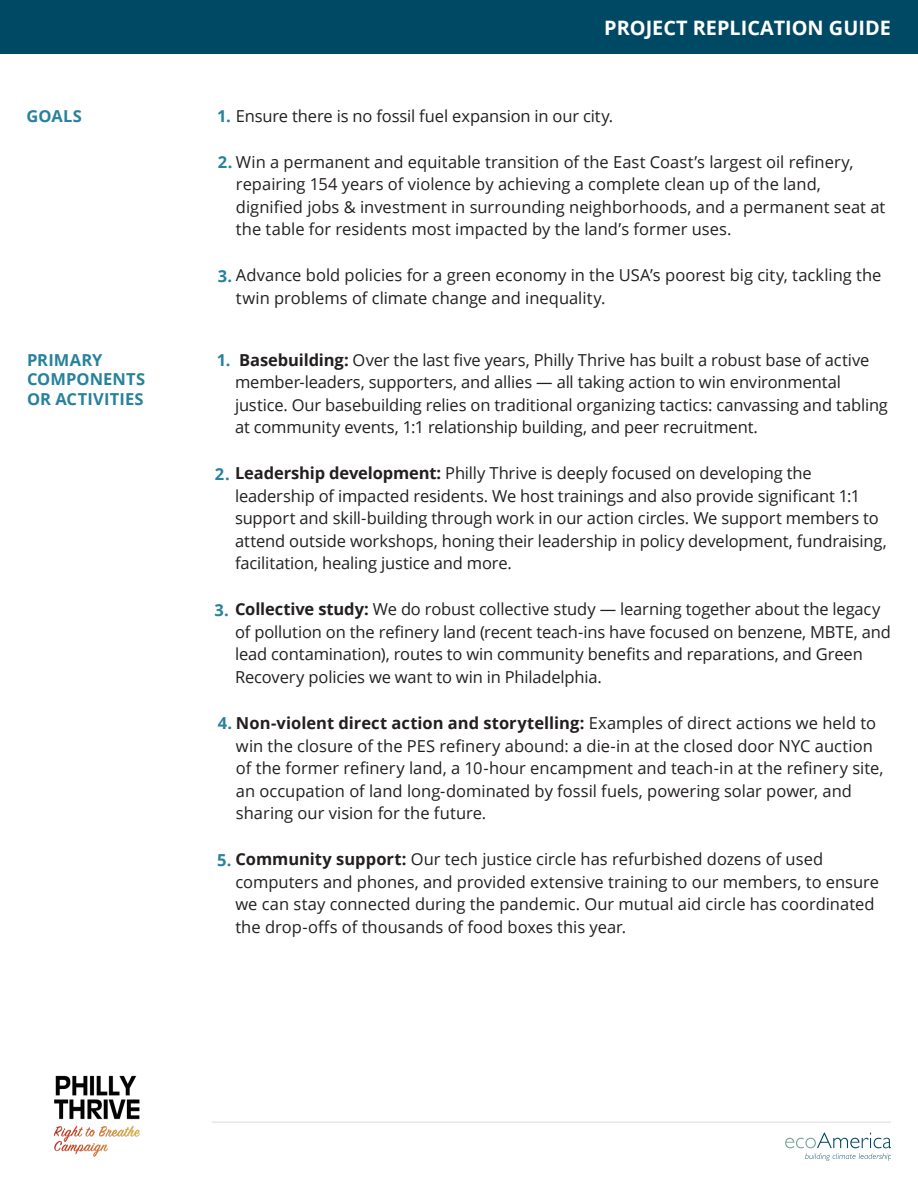
<style>
.page{position:relative;width:918px;height:1188px;background:#fff}
.page>*{position:absolute;margin:0;border:0;box-sizing:border-box;transform-origin:0 0}
.t1{font:700 19.95px "Open Sans";color:#fff}
.Body{font:16.5px/22.5px "Open Sans";letter-spacing:-.005em;color:#231f20}
.Body_head{font:16.5px "Open Sans";letter-spacing:-.01em;color:#231f20}
.Body_head-2{font:700 16.5px/19.8px "Open Sans";letter-spacing:.01em;color:#27829c}
.s1{font-weight:700;color:#27829c}
.s2{font-weight:700}
</style>
<div class="page">
<div style="left:0;top:0;width:918px;height:54px;background:#004964"></div>
<hr style="left:212px;top:1122px;width:679px;height:1px;background:#dcdddf">
<svg style="left:785px;top:1133px;width:106px;height:28px"></svg>
<img style="left:53px;top:1075px;width:87px;height:82px">
<p class="t1" style="left:604px;top:13px;width:288px">PROJECT REPLICATION GUIDE</p>
<p class="Body_head-2" style="left:27px;top:105px;width:57px">GOALS</p>
<p class="Body_head" style="left:217px;top:104px;width:398px"><span class="s1">1.</span> Ensure there is no fossil fuel expansion in our city.</p>
<p class="Body_head-2" style="left:27px;top:349px;width:120px">PRIMARY<br>COMPONENTS<br>OR ACTIVITIES</p>
<p class="Body" style="left:236px;top:150px;width:651px;text-indent:-18px"><span class="s1">2.</span> Win a permanent and equitable transition of the East Coast’s largest oil refinery, repairing 154 years of violence by achieving a complete clean up of the land, dignified jobs &amp; investment in surrounding neighborhoods, and a permanent seat at the table for residents most impacted by the land’s former uses.</p>
<p class="Body" style="left:236px;top:264px;width:647px;text-indent:-18px"><span class="s1">3.</span> Advance bold policies for a green economy in the USA’s poorest big city, tackling the twin problems of climate change and inequality.</p>
<p class="Body" style="left:235px;top:348px;width:654px"><span class="s2">Basebuilding:</span> Over the last five years, Philly Thrive has built a robust base of active member-leaders, supporters, and allies — all taking action to win environmental justice. Our basebuilding relies on traditional organizing tactics: canvassing and tabling at community events, 1:1 relationship building, and peer recruitment.</p>
<p class="Body_head-2" style="left:217px;top:350px;width:15px">1.</p>
<p class="Body" style="left:235px;top:462px;width:653px;text-indent:-20px"><span class="s1">2.</span> <span class="s2">Leadership development:</span> Philly Thrive is deeply focused on developing the leadership of impacted residents. We host trainings and also provide significant 1:1 support and skill-building through work in our action circles. We support members to attend outside workshops, honing their leadership in policy development, fundraising, facilitation, healing justice and more.</p>
<p class="Body" style="left:235px;top:598px;width:657px;text-indent:-20px"><span class="s1">3.</span> <span class="s2">Collective study:</span> We do robust collective study — learning together about the legacy of pollution on the refinery land (recent teach-ins have focused on benzene, MBTE, and lead contamination), routes to win community benefits and reparations, and Green Recovery policies we want to win in Philadelphia.</p>
<p class="Body" style="left:236px;top:711px;width:649px;text-indent:-18px"><span class="s1">4.</span> <span class="s2">Non-violent direct action and storytelling:</span> Examples of direct actions we held to win the closure of the PES refinery abound: a die-in at the closed door NYC auction of the former refinery land, a 10-hour encampment and teach-in at the refinery site, an occupation of land long-dominated by fossil fuels, powering solar power, and sharing our vision for the future.</p>
<p class="Body" style="left:235px;top:848px;width:645px;text-indent:-18px"><span class="s1">5.</span> <span class="s2">Community support:</span> Our tech justice circle has refurbished dozens of used computers and phones, and provided extensive training to our members, to ensure we can stay connected during the pandemic. Our mutual aid circle has coordinated the drop-offs of thousands of food boxes this year.</p>
</div>
